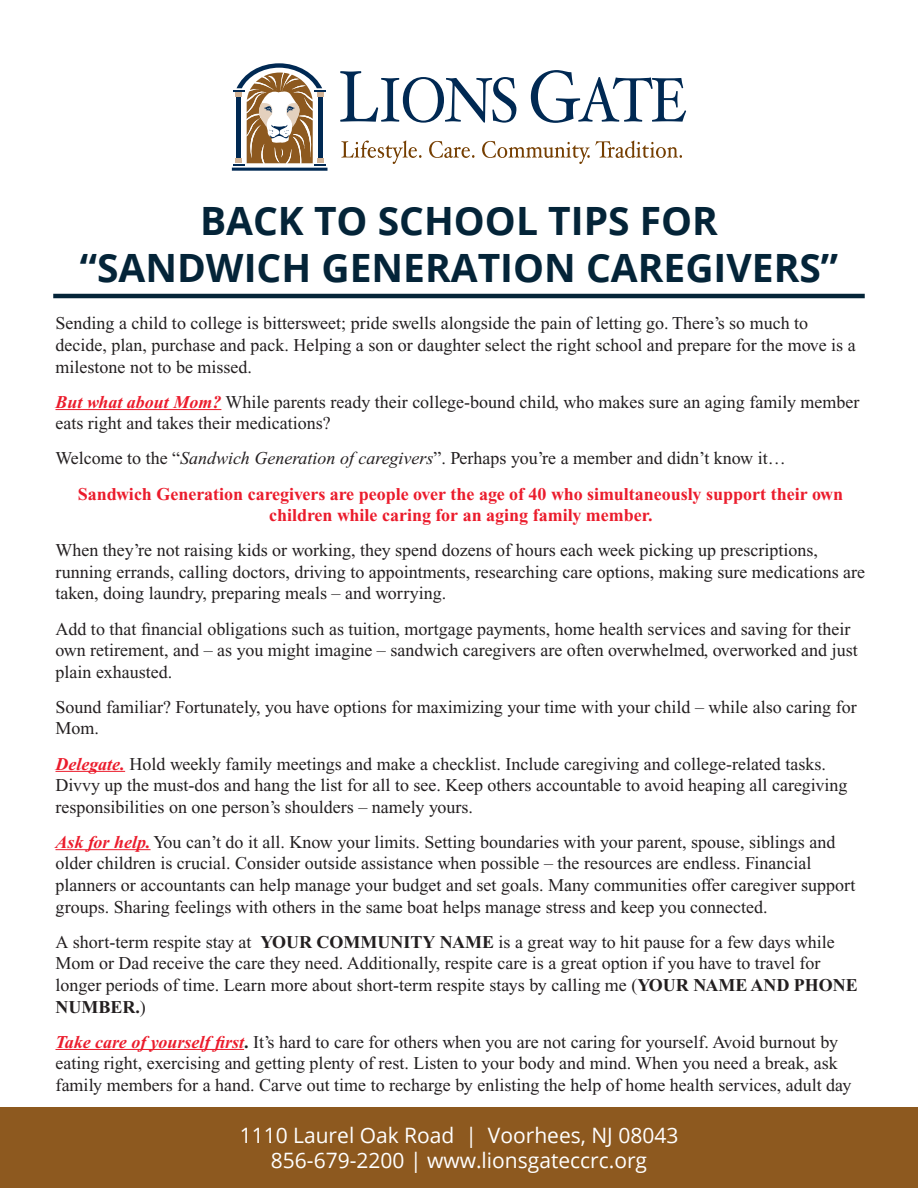
<style>
.page{position:relative;width:918px;height:1188px;background:#fff}
.page>*{position:absolute;margin:0;border:0;box-sizing:border-box;transform-origin:0 0}
.t1{font:700 39px/46.8px "Open Sans";color:#042438;text-align:center}
.t2{font:21.15px/25.2px "Open Sans";color:#fff;text-align:center}
.t3{font:18px/21.6px "Times New Roman";color:#231f20}
.t4{font:700 18px/35.1px "Times New Roman";color:#eb1c2c}
.s1{font-weight:700;font-style:italic;color:#eb1c2c}
.s2{font-weight:400;color:#231f20}
.s3{font-weight:400;font-style:italic;color:#231f20}
.s4{font-weight:700}
</style>
<div class="page">
<hr style="left:56px;top:409px;width:165px;height:1px;background:#eb1c2c">
<hr style="left:56px;top:771px;width:69px;height:1px;background:#eb1c2c">
<hr style="left:56px;top:849px;width:95px;height:1px;background:#eb1c2c">
<hr style="left:56px;top:1049px;width:188px;height:1px;background:#eb1c2c">
<svg style="left:340px;top:71px;width:176px;height:52px"></svg>
<svg style="left:531px;top:70px;width:155px;height:53px"></svg>
<svg style="left:341px;top:140px;width:81px;height:24px"></svg>
<svg style="left:429px;top:141px;width:45px;height:17px"></svg>
<svg style="left:482px;top:140px;width:200px;height:24px"></svg>
<hr style="left:232px;top:168px;width:95px;height:3px;background:#002953">
<svg style="left:233px;top:63px;width:93px;height:103px"></svg>
<div style="left:0;top:1107px;width:918px;height:81px;background:#8d591f"></div>
<hr style="left:53px;top:294px;width:812px;height:4px;background:#042438">
<h1 class="t1" style="left:80px;top:197px;width:760px">BACK TO SCHOOL TIPS FOR “SANDWICH GENERATION CAREGIVERS”</h1>
<p class="t3" style="left:56px;top:313px;width:802px">Sending a child to college is bittersweet; pride swells alongside the pain of letting go. There’s so much to decide, plan, purchase and pack. Helping a son or daughter select the right school and prepare for the move is a milestone not to be missed.</p>
<p class="t3" style="left:56px;top:391px;width:806px"><span class="s1">But what about Mom?</span> While parents ready their college-bound child, who makes sure an aging family member eats right and takes their medications?</p>
<p class="t4" style="left:78px;top:441px;width:767px;text-indent:-22px"><span class="s2">Welcome to the “</span><span class="s3">Sandwich Generation of caregivers</span><span class="s2">”. Perhaps you’re a member and didn’t know it…<br></span>Sandwich Generation caregivers are people over the age of 40 who simultaneously support their own</p>
<p class="t4" style="left:269px;top:498px;width:385px">children while caring for an aging family member.</p>
<p class="t3" style="left:56px;top:540px;width:811px">When they’re not raising kids or working, they spend dozens of hours each week picking up prescriptions, running errands, calling doctors, driving to appointments, researching care options, making sure medications are taken, doing laundry, preparing meals – and worrying.</p>
<p class="t3" style="left:56px;top:618px;width:804px">Add to that financial obligations such as tuition, mortgage payments, home health services and saving for their own retirement, and – as you might imagine – sandwich caregivers are often overwhelmed, overworked and just plain exhausted.</p>
<p class="t3" style="left:56px;top:696px;width:803px">Sound familiar? Fortunately, you have options for maximizing your time with your child – while also caring for<br>Mom.</p>
<p class="t3" style="left:56px;top:753px;width:793px"><span class="s1">Delegate.</span> Hold weekly family meetings and make a checklist. Include caregiving and college-related tasks.<br>Divvy up the must-dos and hang the list for all to see. Keep others accountable to avoid heaping all caregiving responsibilities on one person’s shoulders – namely yours.</p>
<p class="t3" style="left:56px;top:831px;width:802px"><span class="s1">Ask for help.</span> You can’t do it all. Know your limits. Setting boundaries with your parent, spouse, siblings and older children is crucial. Consider outside assistance when possible – the resources are endless. Financial planners or accountants can help manage your budget and set goals. Many communities offer caregiver support groups. Sharing feelings with others in the same boat helps manage stress and keep you connected.</p>
<p class="t3" style="left:56px;top:931px;width:804px">A short-term respite stay at <span class="s4">YOUR COMMUNITY NAME</span> is a great way to hit pause for a few days while Mom or Dad receive the care they need. Additionally, respite care is a great option if you have to travel for longer periods of time. Learn more about short-term respite stays by calling me (<span class="s4">YOUR NAME AND PHONE NUMBER.</span>)</p>
<p class="t3" style="left:56px;top:1031px;width:798px"><span class="s1">Take care of yourself first</span><span class="s4">.</span> It’s hard to care for others when you are not caring for yourself. Avoid burnout by eating right, exercising and getting plenty of rest. Listen to your body and mind. When you need a break, ask family members for a hand. Carve out time to recharge by enlisting the help of home health services, adult day</p>
<p class="t2" style="left:240px;top:1122px;width:440px">1110 Laurel Oak Road | Voorhees, NJ 08043<br>856-679-2200 | www.lionsgateccrc.org</p>
</div>
